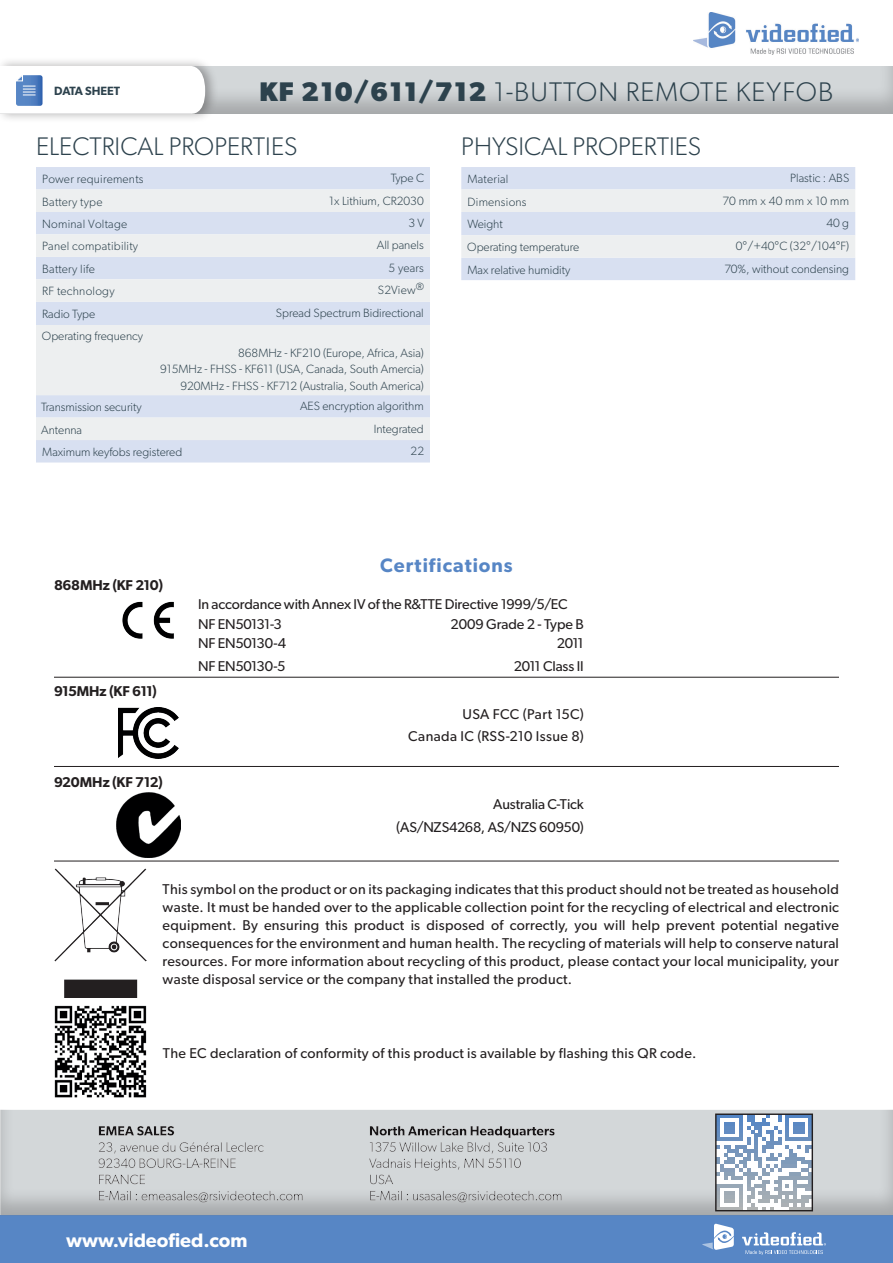
<style>
.page{position:relative;width:893px;height:1263px;background:#fff}
.page>*{position:absolute;margin:0;border:0;box-sizing:border-box;transform-origin:0 0}
.t1{font:300 27px "Gibson";letter-spacing:.04em;color:#2d424d}
.t2{font:300 25.5px "Gibson";color:#2d424d}
.t3{font:600 19.5px "Gibson";color:#fff}
.t4{font:600 19.5px "Gibson";letter-spacing:.05em;color:#5786c5}
.t5{font:14.25px/18px "Gibson";letter-spacing:.015em;color:#231f20;text-align:justify}
.t6{font:14.25px/19.5px "Gibson";letter-spacing:-.01em;color:#231f20}
.t7{font:600 14.25px "Gibson";letter-spacing:-.015em;color:#231f20}
.t8{font:14.25px "Gibson";letter-spacing:-.015em;color:#231f20}
.t9{font:14.25px "Gibson";letter-spacing:-.005em;color:#231f20}
.t10{font:300 12px/16.5px "Gibson";color:#2d424d;text-align:right}
.t11{font:300 12px "Gibson";letter-spacing:.02em;color:#2d424d}
.t12{font:600 12px "Gibson";color:#2d424d}
.s1{font-weight:700}
</style>
<div class="page">
<div style="left:0;top:1215px;width:893px;height:48px;background:#5786c5"></div>
<div style="left:0;top:1108px;width:893px;height:108px;background:#231f20;opacity:.25"></div>
<svg style="left:717px;top:1115px;width:94px;height:94px"></svg>
<div style="left:715px;top:1113px;width:98px;height:98px;border:1px solid #231f20"></div>
<div style="left:0;top:64px;width:893px;height:51px;background:#231f20;opacity:.25"></div>
<div style="left:0;top:57px;width:218px;height:66px;background:#231f20;opacity:.35"></div>
<img style="left:693px;top:13px;width:166px;height:41px">
<svg style="left:702px;top:1223px;width:32px;height:27px"></svg>
<svg style="left:742px;top:1232px;width:84px;height:23px"></svg>
<svg style="left:0;top:66px;width:205px;height:50px"></svg>
<img style="left:122px;top:601px;width:52px;height:38px">
<hr style="left:54px;top:677px;width:785px;height:1px;background:#231f20">
<img style="left:54px;top:869px;width:93px;height:128px">
<img style="left:118px;top:707px;width:61px;height:51px">
<img style="left:116px;top:793px;width:65px;height:64px">
<hr style="left:54px;top:766px;width:785px;height:1px;background:#231f20">
<hr style="left:54px;top:861px;width:785px;height:1px;background:#231f20">
<div style="left:36px;top:167px;width:394px;height:295px;background:#d8e0f1"></div>
<svg style="left:36px;top:189px;width:394px;height:251px;background:#e5e9f0"></svg>
<svg style="left:461px;top:167px;width:394px;height:113px;background:#e0e6f0"></svg>
<img style="left:54px;top:1005px;width:93px;height:93px">
<p class="t12" style="left:54px;top:83px;width:68px">DATA SHEET</p>
<h1 class="t1" style="left:260px;top:75px;width:575px"><span class="s1">KF 210/611/712</span> 1-BUTTON REMOTE KEYFOB</h1>
<h2 class="t2" style="left:36px;top:131px;width:263px">ELECTRICAL PROPERTIES</h2>
<p class="t11" style="left:42px;top:172px;width:103px">Power requirements</p>
<p class="t10" style="left:391px;top:170px;width:35px">Type C</p>
<p class="t11" style="left:42px;top:194px;width:62px">Battery type</p>
<p class="t10" style="left:329px;top:192px;width:96px">1x Lithium, CR2030</p>
<p class="t11" style="left:42px;top:217px;width:86px">Nominal Voltage</p>
<p class="t10" style="left:408px;top:214px;width:17px">3 V</p>
<p class="t11" style="left:42px;top:239px;width:97px">Panel compatibility</p>
<p class="t10" style="left:377px;top:237px;width:48px">All panels</p>
<p class="t11" style="left:42px;top:261px;width:54px">Battery life</p>
<p class="t10" style="left:388px;top:259px;width:37px">5 years</p>
<p class="t11" style="left:42px;top:284px;width:74px">RF technology</p>
<p class="t10" style="left:378px;top:282px;width:48px">S2View<sup>®</sup></p>
<p class="t10" style="left:42px;top:306px;width:54px">Radio Type</p>
<p class="t10" style="left:276px;top:304px;width:149px">Spread Spectrum Bidirectional</p>
<p class="t10" style="left:42px;top:328px;width:103px">Operating frequency</p>
<p class="t10" style="left:160px;top:344px;width:265px">868MHz - KF210 (Europe, Africa, Asia)<br>915MHz - FHSS - KF611 (USA, Canada, South Amercia)<br>920MHz - FHSS - KF712 (Australia, South America)</p>
<p class="t10" style="left:41px;top:399px;width:102px">Transmission security</p>
<p class="t10" style="left:300px;top:398px;width:125px">AES encryption algorithm</p>
<p class="t10" style="left:41px;top:421px;width:42px">Antenna</p>
<p class="t10" style="left:374px;top:420px;width:52px">Integrated</p>
<p class="t10" style="left:42px;top:443px;width:141px">Maximum keyfobs registered</p>
<p class="t10" style="left:411px;top:443px;width:15px">22</p>
<h2 class="t2" style="left:461px;top:131px;width:241px">PHYSICAL PROPERTIES</h2>
<p class="t11" style="left:468px;top:172px;width:42px">Material</p>
<p class="t10" style="left:790px;top:170px;width:61px">Plastic : ABS</p>
<p class="t11" style="left:468px;top:194px;width:61px">Dimensions</p>
<p class="t11" style="left:722px;top:193px;width:128px">70 mm x 40 mm x 10 mm</p>
<p class="t10" style="left:467px;top:216px;width:37px">Weight</p>
<p class="t10" style="left:826px;top:214px;width:24px">40 g</p>
<p class="t10" style="left:467px;top:239px;width:114px">Operating temperature</p>
<p class="t10" style="left:736px;top:238px;width:115px">0°/+40°C (32°/104°F)</p>
<p class="t10" style="left:468px;top:261px;width:104px">Max relative humidity</p>
<p class="t10" style="left:724px;top:260px;width:126px">70%, without condensing</p>
<p class="t7" style="left:54px;top:576px;width:111px">868MHz (KF 210)</p>
<p class="t7" style="left:54px;top:683px;width:104px">915MHz (KF 611)</p>
<p class="t7" style="left:54px;top:773px;width:110px">920MHz (KF 712)</p>
<h3 class="t4" style="left:380px;top:553px;width:134px">Certifications</h3>
<p class="t6" style="left:198px;top:594px;width:371px">In accordance with Annex IV of the R&amp;TTE Directive 1999/5/EC<br>NF EN50131-3</p>
<p class="t9" style="left:451px;top:615px;width:135px">2009 Grade 2 - Type B</p>
<p class="t8" style="left:198px;top:635px;width:90px">NF EN50130-4</p>
<p class="t5" style="left:557px;top:634px;width:29px">2011</p>
<p class="t8" style="left:198px;top:657px;width:89px">NF EN50130-5</p>
<p class="t8" style="left:514px;top:657px;width:72px">2011 Class II</p>
<p class="t5" style="left:408px;top:703px;width:177px;line-height:22.5px;text-align:right">USA FCC (Part 15C)<br>Canada IC (RSS-210 Issue 8)</p>
<p class="t6" style="left:396px;top:793px;width:189px;line-height:22.5px;text-align:right">Australia C-Tick<br>(AS/NZS4268, AS/NZS 60950)</p>
<p class="t5" style="left:163px;top:879px;width:678px">This symbol on the product or on its packaging indicates that this product should not be treated as household waste. It must be handed over to the applicable collection point for the recycling of electrical and electronic equipment. By ensuring this product is disposed of correctly, you will help prevent potential negative consequences for the environment and human health. The recycling of materials will help to conserve natural resources. For more information about recycling of this product, please contact your local municipality, your waste disposal service or the company that installed the product.</p>
<p class="t5" style="left:163px;top:1044px;width:535px">The EC declaration of conformity of this product is available by flashing this QR code.</p>
<h3 class="t3" style="left:66px;top:1228px;width:183px">www.videofied.com</h3>
</div>
